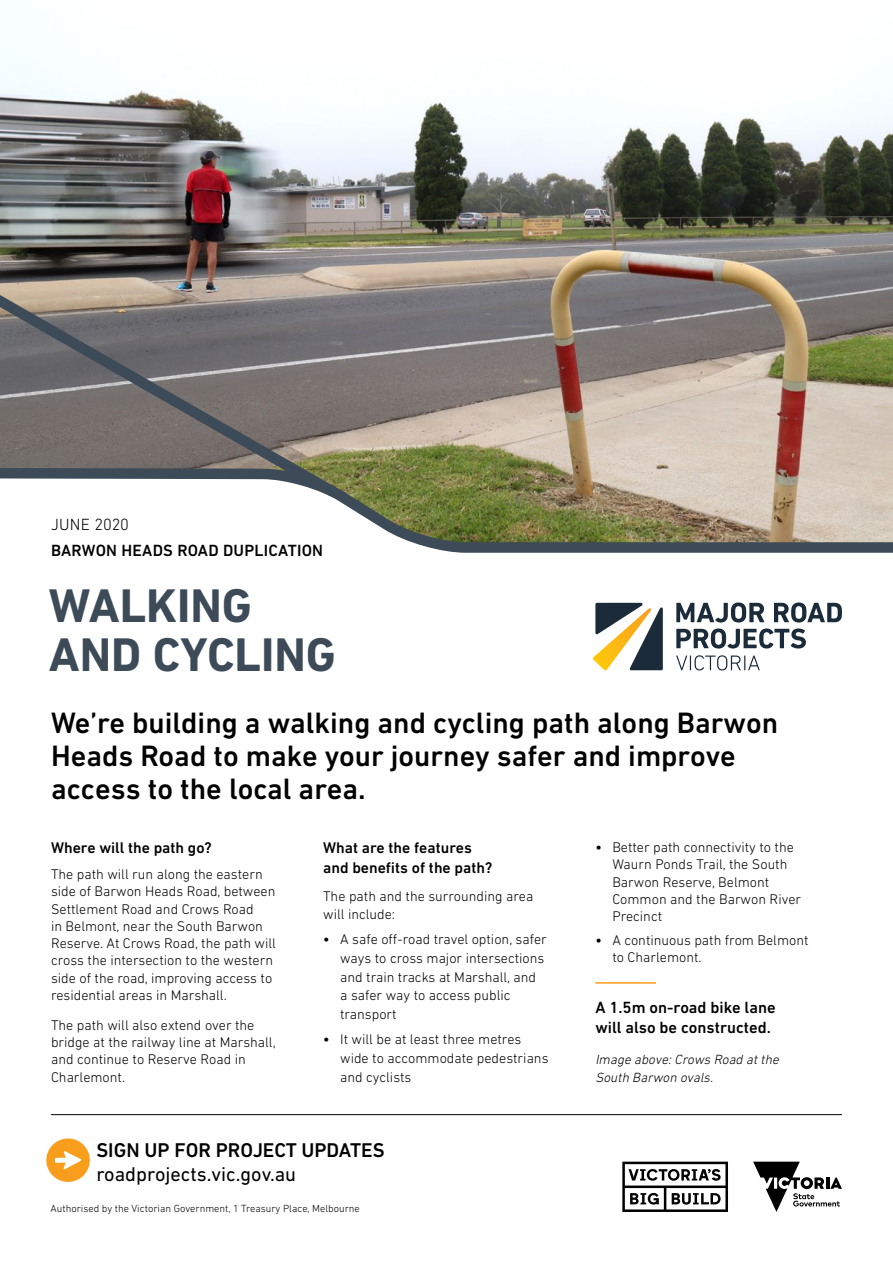
<style>
.page{position:relative;width:893px;height:1263px;background:#fff}
.page>*{position:absolute;margin:0;border:0;box-sizing:border-box;transform-origin:0 0}
.t1{font:700 48px/48px "DIN Next LT Pro";color:#3d4a57}
.t2{font:500 30px/33px "DIN Next LT Pro";color:#000}
.t3{font:500 20.25px "DIN Next LT Pro";color:#000}
.t4{font:20.25px "DIN Next LT Pro";color:#000}
.t5{font:500 16.5px/19.5px "DIN Next LT Pro";color:#000}
.t6{font:300 16.5px "DIN Next LT Pro";letter-spacing:.005em;color:#000}
.t7{font:500 15.75px/20.2px "DIN Next LT Pro";color:#000}
.t8{font:300 14.25px/17.2px "DIN Next LT Pro";color:#000}
.t9{font:italic 300 13.5px/17.2px "DIN Next LT Pro";color:#000}
.t10{font:300 10.5px "DIN Next LT Pro";color:#000}
.s1{font-weight:500}
</style>
<div class="page">
<img style="left:0;top:67px;width:893px;height:486px">
<svg style="left:0;top:188px;width:346px;height:317px;background:#817d7b"></svg>
<svg style="left:593px;top:603px;width:70px;height:67px"></svg>
<svg style="left:676px;top:602px;width:88px;height:20px"></svg>
<svg style="left:774px;top:602px;width:68px;height:20px"></svg>
<svg style="left:676px;top:628px;width:130px;height:20px"></svg>
<svg style="left:676px;top:655px;width:84px;height:15px"></svg>
<hr style="left:595px;top:982px;width:61px;height:2px;background:#f99d1c">
<div style="left:46px;top:1138px;width:44px;height:44px;background:#f99d1c;border-radius:50%"></div>
<svg style="left:55px;top:1151px;width:26px;height:18px"></svg>
<hr style="left:51px;top:1114px;width:791px;height:1px;background:#000">
<svg style="left:753px;top:1162px;width:89px;height:50px"></svg>
<svg style="left:622px;top:1162px;width:106px;height:50px"></svg>
<p class="t6" style="left:51px;top:515px;width:80px">JUNE 2020</p>
<p class="t5" style="left:51px;top:540px;width:274px">BARWON HEADS ROAD DUPLICATION</p>
<h1 class="t1" style="left:49px;top:582px;width:288px">WALKING<br>AND CYCLING</h1>
<h2 class="t2" style="left:51px;top:706px;width:729px">We’re building a walking and cycling path along Barwon<br>Heads Road to make your journey safer and improve access to the local area.</h2>
<p class="t7" style="left:51px;top:838px;width:162px">Where will the path go?</p>
<p class="t8" style="left:51px;top:865px;width:226px">The path will run along the eastern side of Barwon Heads Road, between Settlement Road and Crows Road<br>in Belmont, near the South Barwon Reserve. At Crows Road, the path will cross the intersection to the western side of the road, improving access to residential areas in Marshall.</p>
<p class="t8" style="left:51px;top:1016px;width:226px">The path will also extend over the bridge at the railway line at Marshall, and continue to Reserve Road in<br>Charlemont.</p>
<p class="t7" style="left:323px;top:838px;width:171px">What are the features and benefits of the path?</p>
<p class="t8" style="left:323px;top:886px;width:212px;line-height:18.8px">The path and the surrounding area will include:</p>
<p class="t8" style="left:340px;top:930px;width:208px;line-height:18.8px;text-indent:-17px"><span class="s1">•</span> A safe off-road travel option, safer ways to cross major intersections and train tracks at Marshall, and a safer way to access public transport</p>
<p class="t8" style="left:340px;top:1030px;width:210px;line-height:18.8px;text-indent:-17px"><span class="s1">•</span> It will be at least three metres wide to accommodate pedestrians and cyclists</p>
<h3 class="t3" style="left:96px;top:1138px;width:290px">SIGN UP FOR PROJECT UPDATES</h3>
<h3 class="t4" style="left:96px;top:1162px;width:201px">roadprojects.vic.gov.au</h3>
<p class="t10" style="left:51px;top:1202px;width:311px">Authorised by the Victorian Government, 1 Treasury Place, Melbourne</p>
<p class="t8" style="left:612px;top:838px;width:190px;text-indent:-17px"><span class="s1">•</span> Better path connectivity to the<br>Waurn Ponds Trail, the South<br>Barwon Reserve, Belmont<br>Common and the Barwon River<br>Precinct</p>
<p class="t8" style="left:612px;top:931px;width:198px;text-indent:-17px"><span class="s1">•</span> A continuous path from Belmont to Charlemont.</p>
<p class="t5" style="left:595px;top:998px;width:182px">A 1.5m on-road bike lane will also be constructed.</p>
<p class="t9" style="left:595px;top:1051px;width:188px">Image above:Crows Road atthe<br>South Barwon ovals.</p>
</div>
